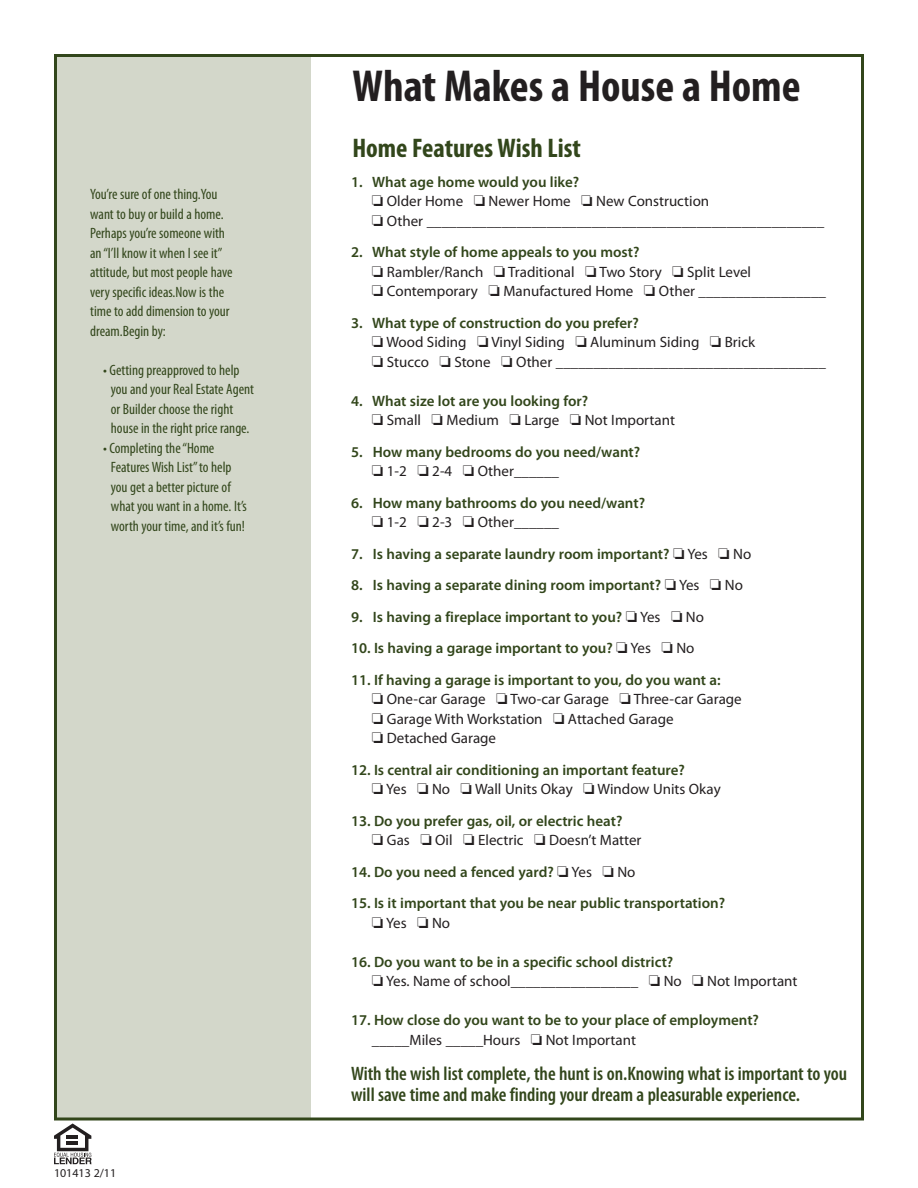
<style>
.page{position:relative;width:918px;height:1188px;background:#fff}
.page>*{position:absolute;margin:0;border:0;box-sizing:border-box;transform-origin:0 0}
.t1{font:700 condensed 45px "Myriad Pro";color:#231f20}
.t2{font:700 condensed 27px "Myriad Pro";color:#32461b}
.t3{font:600 condensed 19.5px/21px "Myriad Pro";color:#32461b}
.t4{font:600 15px/19.5px "Myriad Pro";color:#32461b}
.t5{font:15px/19.5px "Myriad Pro";color:#231f20}
.t6{font:condensed 15px/19.5px "Myriad Pro";color:#32461b}
.t7{font:12px "Myriad Pro";color:#231f20}
.s1{font-weight:600;color:#32461b}
.s2{color:#231f20}
.s3{font-weight:400;color:#231f20}
</style>
<div class="page">
<div style="left:54px;top:54px;width:256px;height:1064px;background:#d3d7ca"></div>
<svg style="left:54px;top:1123px;width:38px;height:41px"></svg>
<p class="t6" style="left:90px;top:186px;width:144px">You’re sure of one thing.You want to buy or build a home.<br>Perhaps you’re someone with an “I’ll know it when I see it” attitude, but most people have very specific ideas.Now is the time to add dimension to your dream.Begin by:</p>
<p class="t6" style="left:111px;top:361px;width:145px;text-indent:-8px">• Getting preapproved to help you and your Real Estate Agent or Builder choose the right house in the right price range.</p>
<p class="t6" style="left:111px;top:439px;width:138px;text-indent:-8px">• Completing the“Home<br>FeaturesWish List”to help you get a better picture of what you want in a home. It’s worth your time, and it’s fun!</p>
<p class="t7" style="left:54px;top:1169px;width:64px">101413 2/11</p>
<h1 class="t1" style="left:353px;top:70px;width:450px">What Makes a House a Home</h1>
<h2 class="t2" style="left:353px;top:138px;width:230px">Home Features Wish List</h2>
<p class="t5" style="left:372px;top:173px;width:454px;text-indent:-21px"><span class="s1">1. What age home would you like?<br></span>❏ Older Home ❏ Newer Home ❏ New Construction<br>❏ Other _____________________________________________________</p>
<p class="t5" style="left:372px;top:244px;width:456px;text-indent:-21px"><span class="s1">2. What style of home appeals to you most?<br></span>❏ Rambler/Ranch ❏ Traditional ❏ Two Story ❏ Split Level<br>❏ Contemporary ❏ Manufactured Home ❏ Other _________________</p>
<p class="t5" style="left:372px;top:314px;width:455px;text-indent:-21px"><span class="s1">3. What type of construction do you prefer?<br></span>❏ Wood Siding ❏ Vinyl Siding ❏ Aluminum Siding ❏ Brick<br>❏ Stucco ❏ Stone ❏ Other ____________________________________</p>
<p class="t4" style="left:372px;top:392px;width:305px;text-indent:-21px">4. What size lot are you looking for?<br><span class="s2">❏</span> <span class="s3">Small</span> <span class="s2">❏</span> <span class="s3">Medium</span> <span class="s2">❏</span> <span class="s3">Large</span> <span class="s2">❏</span> <span class="s3">Not Important</span></p>
<p class="t4" style="left:372px;top:443px;width:270px;text-indent:-21px">5. How many bedrooms do you need/want? <span class="s2">❏</span> <span class="s3">1-2</span> <span class="s2">❏</span> <span class="s3">2-4</span> <span class="s2">❏</span> <span class="s3">Other______</span></p>
<p class="t4" style="left:372px;top:494px;width:275px;text-indent:-21px">6. How many bathrooms do you need/want? <span class="s2">❏</span> <span class="s3">1-2</span> <span class="s2">❏</span> <span class="s3">2-3</span> <span class="s2">❏</span> <span class="s3">Other______</span></p>
<p class="t4" style="left:351px;top:545px;width:402px">7. Is having a separate laundry room important? <span class="s2">❏</span> <span class="s3">Yes</span> <span class="s2">❏</span> <span class="s3">No</span></p>
<p class="t4" style="left:351px;top:577px;width:394px">8. Is having a separate dining room important? <span class="s2">❏</span> <span class="s3">Yes</span> <span class="s2">❏</span> <span class="s3">No</span></p>
<p class="t4" style="left:351px;top:608px;width:355px">9. Is having a fireplace important to you? <span class="s2">❏</span> <span class="s3">Yes</span> <span class="s2">❏</span> <span class="s3">No</span></p>
<p class="t4" style="left:351px;top:640px;width:345px">10. Is having a garage important to you? <span class="s2">❏</span> <span class="s3">Yes</span> <span class="s2">❏</span> <span class="s3">No</span></p>
<p class="t5" style="left:372px;top:671px;width:371px;text-indent:-21px"><span class="s1">11. If having a garage is important to you, do you want a:<br></span>❏ One-car Garage ❏ Two-car Garage ❏ Three-car Garage ❏ Garage With Workstation ❏ Attached Garage<br>❏ Detached Garage</p>
<p class="t4" style="left:372px;top:761px;width:350px;text-indent:-21px">12. Is central air conditioning an important feature?<br><span class="s2">❏</span> <span class="s3">Yes</span> <span class="s2">❏</span> <span class="s3">No</span> <span class="s2">❏</span> <span class="s3">Wall Units Okay</span> <span class="s2">❏</span> <span class="s3">Window Units Okay</span></p>
<p class="t4" style="left:372px;top:812px;width:271px;text-indent:-21px">13. Do you prefer gas, oil, or electric heat?<br><span class="s2">❏</span> <span class="s3">Gas</span> <span class="s2">❏</span> <span class="s3">Oil</span> <span class="s2">❏</span> <span class="s3">Electric</span> <span class="s2">❏</span> <span class="s3">Doesn’t Matter</span></p>
<p class="t4" style="left:351px;top:863px;width:286px">14. Do you need a fenced yard? <span class="s2">❏</span> <span class="s3">Yes</span> <span class="s2">❏</span> <span class="s3">No</span></p>
<p class="t4" style="left:372px;top:895px;width:355px;text-indent:-21px">15. Is it important that you be near public transportation? <span class="s2">❏</span><span class="s3">Yes</span> <span class="s2">❏</span> <span class="s3">No</span></p>
<p class="t5" style="left:372px;top:953px;width:427px;text-indent:-21px"><span class="s1">16. Do you want to be in a specific school district?<br></span>❏ Yes. Name of school_________________ ❏ No ❏ Not Important</p>
<p class="t4" style="left:372px;top:1012px;width:389px;text-indent:-21px">17. How close do you want to be to your place of employment? <span class="s3">_____Miles _____Hours</span> <span class="s2">❏</span> <span class="s3">Not Important</span></p>
<h3 class="t3" style="left:351px;top:1065px;width:498px">With the wish list complete, the hunt is on.Knowing what is important to you will save time and make finding your dream a pleasurable experience.</h3>
</div>
